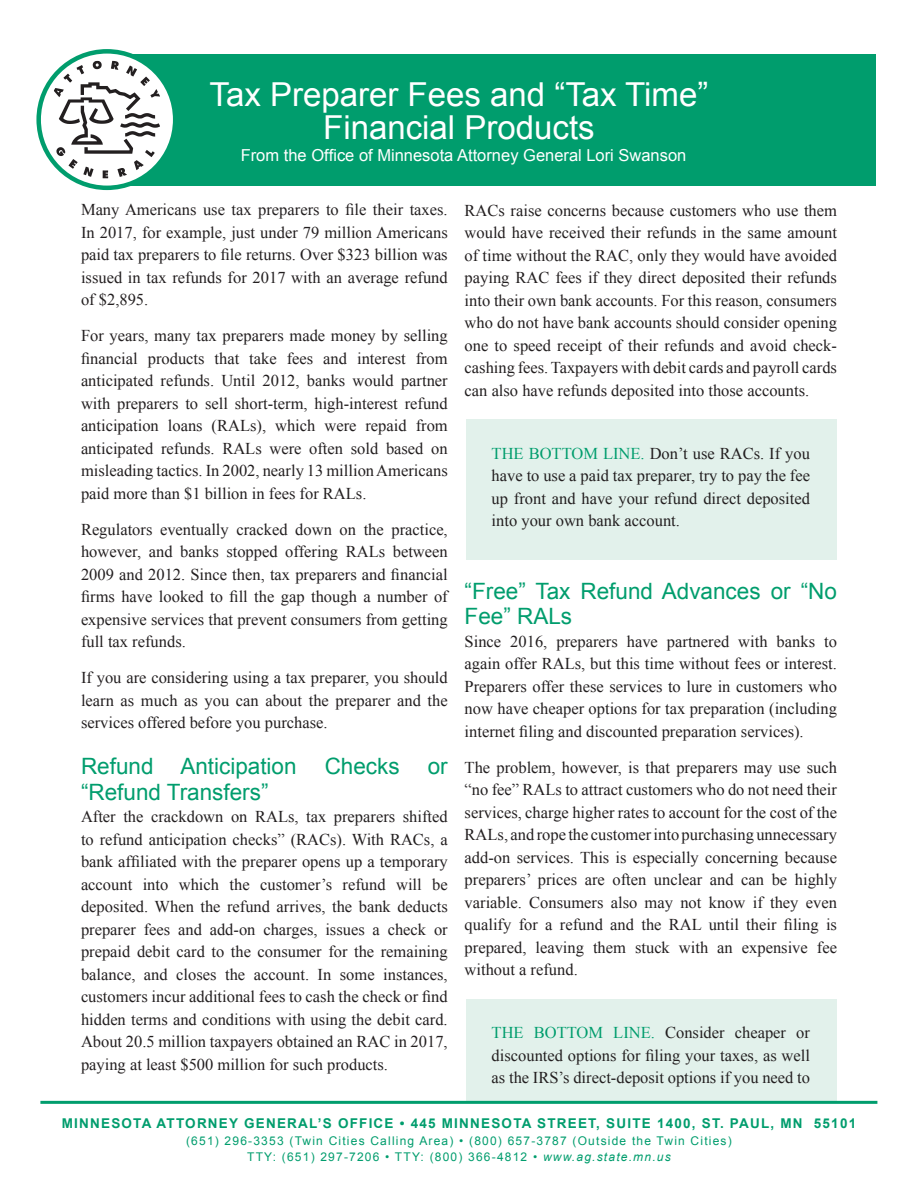
<style>
.page{position:relative;width:918px;height:1188px;background:#fff}
.page>*{position:absolute;margin:0;border:0;box-sizing:border-box;transform-origin:0 0}
.h1{font:33px/33px "Arial";color:#fff;text-align:center}
.h2{font:22.5px/25.5px "Arial";color:#009d6d}
.p{font:16.5px/22.5px "Times New Roman";color:#231f20;text-align:justify}
.p_1{font:16.5px/22.5px "Times New Roman";color:#231f20;text-align:justify}
.t1{font:16.5px "Arial";color:#fff}
.sub{font:700 13.5px "Arial";letter-spacing:.09em;color:#009d6d}
.sub-2{font:12px/16.5px "Arial";letter-spacing:.1em;color:#009d6d;text-align:center}
.s1{color:#009d6d}
.s2{font-style:italic}
</style>
<div class="page">
<div style="left:107px;top:54px;width:768px;height:131px;background:#009d6d"></div>
<svg style="left:39px;top:51px;width:136px;height:137px"></svg>
<svg style="left:54px;top:61px;width:106px;height:118px"></svg>
<div style="left:36px;top:49px;width:141px;height:141px;border:4px solid #009d6d;border-radius:50%"></div>
<div style="left:466px;top:419px;width:371px;height:141px;background:#e2f1eb"></div>
<div style="left:466px;top:999px;width:371px;height:103px;background:#e2f1eb"></div>
<hr style="left:40px;top:1101px;width:837px;height:3px;background:#009d6d">
<h1 class="h1" style="left:210px;top:78px;width:500px">Tax Preparer Fees and “Tax Time”<br>Financial Products</h1>
<p class="t1" style="left:241px;top:145px;width:447px">From the Office of Minnesota Attorney General Lori Swanson</p>
<p class="p" style="left:465px;top:199px;width:374px">RACs raise concerns because customers who use them would have received their refunds in the same amount of time without the RAC, only they would have avoided paying RAC fees if they direct deposited their refunds into their own bank accounts. For this reason, consumers who do not have bank accounts should consider opening one to speed receipt of their refunds and avoid check&shy;cashing fees. Taxpayers with debit cards and payroll cards can also have refunds deposited into those accounts.</p>
<p class="p" style="left:81px;top:198px;width:368px">Many Americans use tax preparers to file their taxes.<br>In 2017, for example, just under 79 million Americans paid tax preparers to file returns. Over $323 billion was issued in tax refunds for 2017 with an average refund of $2,895.</p>
<p class="p" style="left:81px;top:324px;width:368px">For years, many tax preparers made money by selling financial products that take fees and interest from anticipated refunds. Until 2012, banks would partner with preparers to sell short-term, high-interest refund anticipation loans (RALs), which were repaid from anticipated refunds. RALs were often sold based on misleading tactics. In 2002, nearly 13 million Americans paid more than $1 billion in fees for RALs.</p>
<p class="p" style="left:81px;top:518px;width:368px">Regulators eventually cracked down on the practice, however, and banks stopped offering RALs between 2009 and 2012. Since then, tax preparers and financial firms have looked to fill the gap though a number of expensive services that prevent consumers from getting full tax refunds.</p>
<p class="p" style="left:81px;top:666px;width:368px">If you are considering using a tax preparer, you should learn as much as you can about the preparer and the services offered before you purchase.</p>
<h2 class="h2" style="left:81px;top:754px;width:368px">Refund Anticipation Checks or “Refund Transfers”</h2>
<p class="p_1" style="left:81px;top:805px;width:368px">After the crackdown on RALs, tax preparers shifted to refund anticipation checks” (RACs). With RACs, a bank affiliated with the preparer opens up a temporary account into which the customer’s refund will be deposited. When the refund arrives, the bank deducts preparer fees and add-on charges, issues a check or prepaid debit card to the consumer for the remaining balance, and closes the account. In some instances, customers incur additional fees to cash the check or find hidden terms and conditions with using the debit card.<br>About 20.5 million taxpayers obtained an RAC in 2017, paying at least $500 million for such products.</p>
<p class="p" style="left:492px;top:442px;width:320px"><span class="s1">THE BOTTOM LINE.</span> Don’t use RACs. If you have to use a paid tax preparer, try to pay the fee up front and have your refund direct deposited into your own bank account.</p>
<h2 class="h2" style="left:465px;top:578px;width:374px">“Free” Tax Refund Advances or “No<br>Fee” RALs</h2>
<p class="p_1" style="left:465px;top:630px;width:374px">Since 2016, preparers have partnered with banks to again offer RALs, but this time without fees or interest.<br>Preparers offer these services to lure in customers who now have cheaper options for tax preparation (including internet filing and discounted preparation services).</p>
<p class="p" style="left:465px;top:756px;width:374px">The problem, however, is that preparers may use such “no fee” RALs to attract customers who do not need their services, charge higher rates to account for the cost of the RALs, and rope the customer into purchasing unnecessary add-on services. This is especially concerning because preparers’ prices are often unclear and can be highly variable. Consumers also may not know if they even qualify for a refund and the RAL until their filing is prepared, leaving them stuck with an expensive fee without a refund.</p>
<p class="p" style="left:492px;top:1021px;width:320px"><span class="s1">THE BOTTOM LINE.</span> Consider cheaper or discounted options for filing your taxes, as well as the IRS’s direct-deposit options if you need to</p>
<p class="sub" style="left:62px;top:1115px;width:796px">MINNESOTA ATTORNEY GENERAL’S OFFICE • 445 MINNESOTA STREET, SUITE 1400, ST. PAUL, MN 55101</p>
<p class="sub-2" style="left:186px;top:1133px;width:547px">(651) 296-3353 (Twin Cities Calling Area) • (800) 657-3787 (Outside the Twin Cities)<br>TTY: (651) 297-7206 • TTY: (800) 366-4812 • <span class="s2">www.ag.state.mn.us</span></p>
</div>
